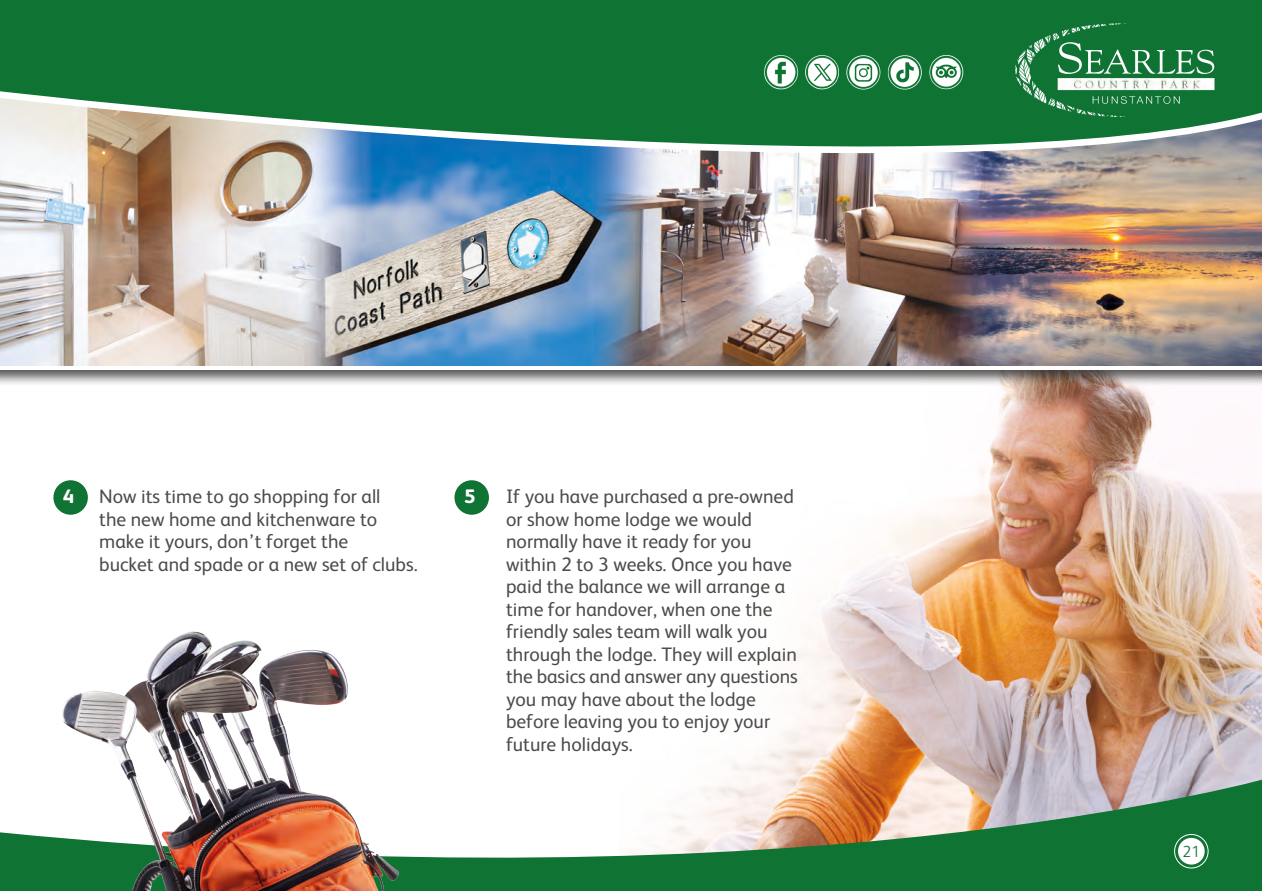
<style>
.page{position:relative;width:1262px;height:891px;background:#fff}
.page>*{position:absolute;margin:0;border:0;box-sizing:border-box;transform-origin:0 0}
.t1{font:19.5px/22.5px "FS Albert";color:#4b4b4a}
.t2{font:800 19.5px "FS Albert";color:#fff}
.t3{font:300 16.05px "FS Albert";color:#0f7333}
</style>
<div class="page">
<img style="left:790px;top:386px;width:472px;height:334px">
<div style="left:0;top:0;width:1262px;height:386px;background:#1d1d1b;opacity:.75"></div>
<img style="left:0;top:209px;width:1262px;height:156px">
<img style="left:0;top:202px;width:1262px;height:7px">
<svg style="left:0;top:0;width:1262px;height:202px;background:#508e6c"></svg>
<svg style="left:464px;top:720px;width:798px;height:170px"></svg>
<img style="left:750px;top:46px;width:218px;height:54px">
<div style="left:1178px;top:837px;width:26px;height:27px;background:#fff;border-radius:50%"></div>
<div style="left:1174px;top:833px;width:34px;height:35px;border:1px solid #fff;border-radius:50%"></div>
<img style="left:1002px;top:13px;width:241px;height:115px">
<div style="left:53px;top:480px;width:35px;height:34px;background:#0f7333;border-radius:50%"></div>
<div style="left:454px;top:480px;width:35px;height:34px;background:#0f7333;border-radius:50%"></div>
<img style="left:0;top:631px;width:464px;height:259px">
<p class="t2" style="left:63px;top:482px;width:13px">4</p>
<p class="t1" style="left:99px;top:484px;width:320px">Now its time to go shopping for all<br>the new home and kitchenware to make it yours, don’t forget the<br>bucket and spade or a new set of clubs.</p>
<p class="t2" style="left:464px;top:482px;width:13px">5</p>
<p class="t1" style="left:506px;top:484px;width:293px">If you have purchased a pre-owned or show home lodge we would normally have it ready for you within 2 to 3 weeks. Once you have paid the balance we will arrange a time for handover, when one the friendly sales team will walk you through the lodge. They will explain the basics and answer any questions you may have about the lodge before leaving you to enjoy your future holidays.</p>
<p class="t3" style="left:1182px;top:840px;width:19px">21</p>
</div>
